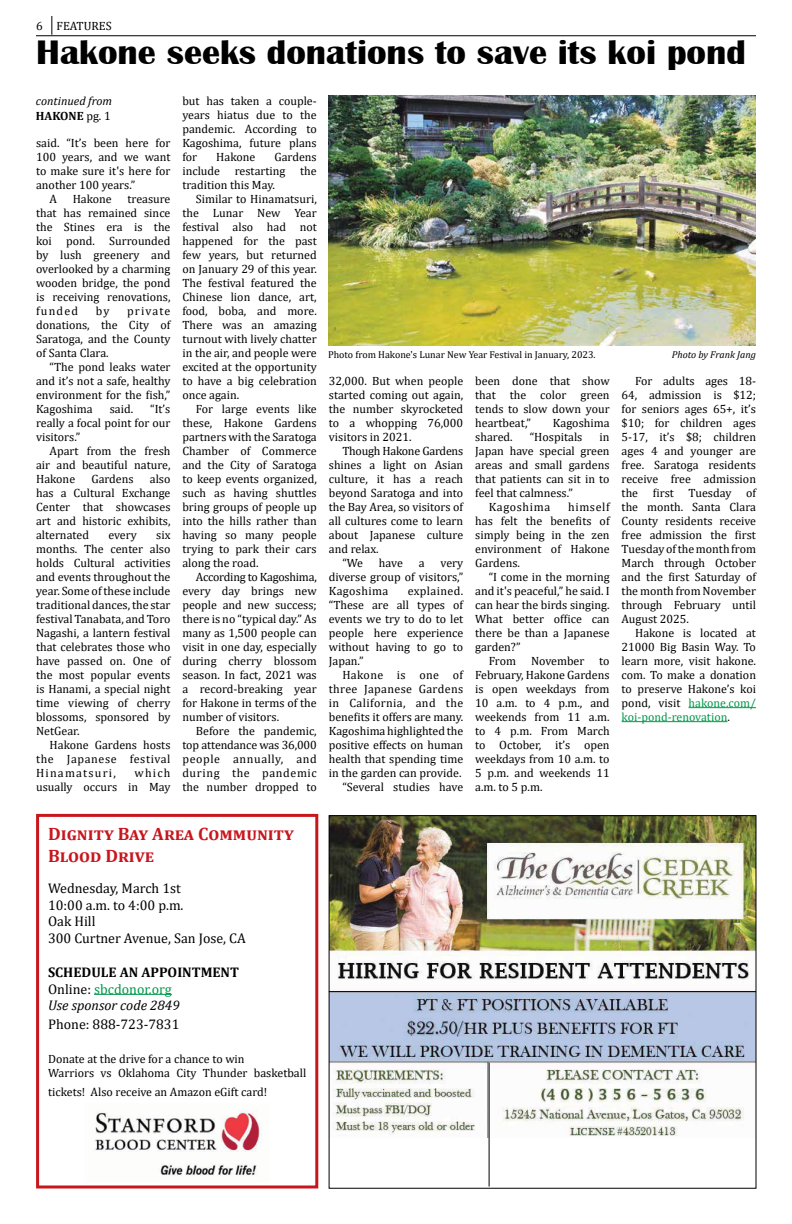
<style>
.page{position:relative;width:792px;height:1224px;background:#fff}
.page>*{position:absolute;margin:0;border:0;box-sizing:border-box;transform-origin:0 0}
.t1{font:700 35px "Britannic";color:#000}
.t2{font:700 18px/21.6px "Cambria";color:#c8161d}
.t3{font:14px/16.8px "Cambria";color:#000}
.t4{font:700 14px/16.8px "Cambria";color:#000}
.t5{font:12px/14px "Cambria";color:#000;text-align:justify}
.t6{font:italic 12px/14.4px "Cambria";color:#000}
.t7{font:12px "Cambria";letter-spacing:-.02em;color:#000}
.t8{font:12px "Cambria";letter-spacing:.05em;color:#000}
.t9{font:10px "Cambria";color:#000}
.t10{font:italic 10px "Cambria";color:#000}
.s1{font-weight:700;font-style:normal}
.s2{font-style:normal}
.s3{color:#00984a}
.s4{font-weight:400}
.s5{font-weight:400;color:#00984a}
.s6{font-weight:400;font-style:italic}
</style>
<div class="page">
<hr style="left:36px;top:36px;width:720px;height:1px;background:#000">
<svg style="left:52px;top:16px;width:1px;height:19px"></svg>
<img style="left:328px;top:96px;width:428px;height:250px">
<hr style="left:689px;top:707px;width:67px;height:1px;background:#00984a">
<hr style="left:622px;top:721px;width:105px;height:1px;background:#00984a">
<img style="left:331px;top:817px;width:423px;height:321px">
<hr style="left:329px;top:991px;width:427px;height:1px;background:#000">
<hr style="left:489px;top:1063px;width:1px;height:124px;background:#000">
<hr style="left:94px;top:994px;width:78px;height:1px;background:#00984a">
<div style="left:36px;top:814px;width:282px;height:374px;border:3px solid #c8161d"></div>
<img style="left:95px;top:1110px;width:165px;height:66px">
<p class="t5" style="left:36px;top:19px;width:77px">6 FEATURES</p>
<h1 class="t1" style="left:36px;top:33px;width:711px">Hakone seeks donations to save its koi pond</h1>
<p class="t6" style="left:36px;top:93px;width:78px">continued from<br><span class="s1">HAKONE</span> <span class="s2">pg. 1</span></p>
<p class="t5" style="left:182px;top:94px;width:136px">but has taken a couple&shy;years hiatus due to the pandemic. According to Kagoshima, future plans for</p>
<p class="t5" style="left:36px;top:136px;width:136px">said. “It’s been here for</p>
<p class="t5" style="left:36px;top:150px;width:136px">100 years, and we want</p>
<p class="t5" style="left:36px;top:164px;width:136px">to make sure it's here for</p>
<p class="t5" style="left:36px;top:178px;width:101px">another 100 years.”</p>
<p class="t5" style="left:50px;top:192px;width:9px">A</p>
<p class="t5" style="left:73px;top:192px;width:41px">Hakone</p>
<p class="t5" style="left:182px;top:150px;width:136px;text-indent:92px">Gardens include restarting the tradition this May.</p>
<p class="t5" style="left:182px;top:192px;width:136px;text-indent:14px">Similar to Hinamatsuri, the Lunar New Year festival also had not happened for the past few years, but returned on January 29 of this year.<br>The festival featured the Chinese lion dance, art, food, boba, and more.<br>There was an amazing turnout with lively chatter in the air, and people were excited at the opportunity to have a big celebration once again.</p>
<p class="t5" style="left:182px;top:402px;width:136px;text-indent:14px">For large events like these, Hakone Gardens partners with the Saratoga Chamber of Commerce and the City of Saratoga to keep events organized, such as having shuttles bring groups of people up into the hills rather than having so many people trying to park their cars along the road.</p>
<p class="t5" style="left:182px;top:570px;width:136px;text-indent:14px">According to Kagoshima, every day brings new people and new success; there is no “typical day.” As many as 1,500 people can visit in one day, especially during cherry blossom season. In fact, 2021 was a record-breaking year for Hakone in terms of the number of visitors.</p>
<p class="t5" style="left:182px;top:724px;width:136px;text-indent:14px">Before the pandemic, top attendance was 36,000 people annually, and during the pandemic the number dropped to</p>
<p class="t5" style="left:216px;top:150px;width:41px">Hakone</p>
<p class="t5" style="left:36px;top:192px;width:136px;text-indent:91px">treasure that has remained since the Stines era is the koi pond. Surrounded by lush greenery and overlooked by a charming wooden bridge, the pond is receiving renovations, funded</p>
<p class="t5" style="left:96px;top:304px;width:15px">by</p>
<p class="t5" style="left:36px;top:304px;width:136px;text-indent:91px">private donations, the City of Saratoga, and the County of Santa Clara.</p>
<p class="t5" style="left:36px;top:360px;width:136px;text-indent:14px">“The pond leaks water and it’s not a safe, healthy environment for the fish,” Kagoshima</p>
<p class="t5" style="left:36px;top:402px;width:136px;text-indent:114px">“It’s really a focal point for our visitors.”</p>
<p class="t5" style="left:36px;top:444px;width:136px;text-indent:14px">Apart from the fresh air and beautiful nature, Hakone</p>
<p class="t5" style="left:110px;top:402px;width:25px">said.</p>
<p class="t5" style="left:36px;top:472px;width:136px;text-indent:114px">also has a Cultural Exchange Center that showcases art and historic exhibits, alternated</p>
<p class="t5" style="left:91px;top:472px;width:44px">Gardens</p>
<p class="t5" style="left:36px;top:528px;width:136px;text-indent:120px">six months. The center also holds Cultural activities and events throughout the year. Some of these include traditional dances, the star festival Tanabata, and Toro Nagashi, a lantern festival that celebrates those who have passed on. One of the most popular events is Hanami, a special night time viewing of cherry blossoms, sponsored by NetGear.</p>
<p class="t5" style="left:36px;top:738px;width:136px;text-indent:14px">Hakone Gardens hosts the Japanese festival Hinamatsuri,</p>
<p class="t5" style="left:108px;top:528px;width:30px">every</p>
<p class="t5" style="left:36px;top:766px;width:136px;text-align:right">which<br>usually occurs in May</p>
<p class="t9" style="left:328px;top:348px;width:269px">Photo from Hakone's Lunar New Year Festival in January, 2023.</p>
<p class="t10" style="left:672px;top:347px;width:86px">Photo by Frank Jang</p>
<p class="t5" style="left:329px;top:374px;width:136px">32,000. But when people started coming out again, the number skyrocketed to a whopping 76,000 visitors in 2021.</p>
<p class="t7" style="left:342px;top:444px;width:122px">Though Hakone Gardens</p>
<p class="t5" style="left:329px;top:458px;width:136px">shines a light on Asian</p>
<p class="t5" style="left:329px;top:472px;width:136px">culture, it has a reach</p>
<p class="t5" style="left:329px;top:486px;width:136px">beyond Saratoga and into</p>
<p class="t5" style="left:329px;top:500px;width:136px">the Bay Area, so visitors of</p>
<p class="t5" style="left:329px;top:514px;width:136px">all cultures come to learn</p>
<p class="t5" style="left:329px;top:528px;width:136px">about Japanese culture</p>
<p class="t5" style="left:329px;top:542px;width:51px">and relax.</p>
<p class="t5" style="left:342px;top:556px;width:22px">“We</p>
<p class="t5" style="left:379px;top:556px;width:25px">have</p>
<p class="t5" style="left:419px;top:556px;width:7px">a</p>
<p class="t5" style="left:329px;top:556px;width:136px;text-indent:112px">very diverse group of visitors,” Kagoshima</p>
<p class="t5" style="left:329px;top:584px;width:136px;text-indent:79px">explained. “These are all types of events we try to do to let people here experience without having to go to Japan.”</p>
<p class="t5" style="left:329px;top:668px;width:136px;text-align:right">Hakone is one of three Japanese Gardens in California, and the benefits it offers are many.<br>Kagoshima highlighted the positive effects on human health that spending time in the garden can provide. “Several studies have</p>
<p class="t5" style="left:475px;top:374px;width:136px">been done that show that the color green tends to slow down your heartbeat,”</p>
<p class="t5" style="left:553px;top:416px;width:58px">Kagoshima</p>
<p class="t5" style="left:475px;top:430px;width:39px">shared.</p>
<p class="t5" style="left:530px;top:430px;width:54px">“Hospitals</p>
<p class="t5" style="left:600px;top:430px;width:12px">in</p>
<p class="t5" style="left:475px;top:444px;width:136px">Japan have special green</p>
<p class="t5" style="left:475px;top:458px;width:136px">areas and small gardens</p>
<p class="t5" style="left:475px;top:472px;width:136px">that patients can sit in to</p>
<p class="t5" style="left:475px;top:486px;width:99px">feel that calmness.”</p>
<p class="t8" style="left:489px;top:500px;width:63px">Kagoshima</p>
<p class="t5" style="left:475px;top:500px;width:136px;text-indent:93px">himself has felt the benefits of simply being in the zen environment of Hakone Gardens.</p>
<p class="t5" style="left:475px;top:570px;width:136px;text-indent:14px">“I come in the morning and it's peaceful,” he said. I can hear the birds singing.<br>What better office can there be than a Japanese garden?”</p>
<p class="t5" style="left:475px;top:654px;width:136px;text-indent:14px">From November to February, Hakone Gardens is open weekdays from 10 a.m. to 4 p.m., and weekends from 11 a.m. to 4 p.m. From March to October, it’s open weekdays from 10 a.m. to 5 p.m. and weekends 11 a.m. to 5 p.m.</p>
<p class="t5" style="left:622px;top:374px;width:136px;text-indent:14px">For adults ages 18- 64, admission is $12; for seniors ages 65+, it’s $10; for children ages 5-17, it’s $8; children ages 4 and younger are free. Saratoga residents receive free admission the first Tuesday of the month. Santa Clara County residents receive free admission the first Tuesday of the month from March through October and the first Saturday of the month from November through February until August 2025.</p>
<p class="t5" style="left:622px;top:626px;width:136px;text-indent:14px">Hakone is located at 21000 Big Basin Way. To learn more, visit hakone. com. To make a donation to preserve Hakone’s koi pond, visit <span class="s3">hakone.com/ koi-pond-renovation</span>.</p>
<h2 class="t2" style="left:48px;top:822px;width:247px">Dignity Bay Area Community<br>Blood Drive</h2>
<p class="t3" style="left:48px;top:879px;width:199px">Wednesday, March 1st<br>10:00 a.m. to 4:00 p.m.<br>Oak Hill<br>300 Curtner Avenue, San Jose, CA</p>
<p class="t4" style="left:48px;top:963px;width:193px">SCHEDULE AN APPOINTMENT<br><span class="s4">Online:</span> <span class="s5">sbcdonor.org<br></span><span class="s6">Use sponsor code 2849</span></p>
<p class="t3" style="left:48px;top:1016px;width:133px">Phone: 888-723-7831</p>
<p class="t5" style="left:48px;top:1052px;width:260px">Donate at the drive for a chance to win<br>Warriors vs Oklahoma City Thunder basketball</p>
<p class="t5" style="left:48px;top:1085px;width:221px">tickets! Also receive an Amazon eGift card!</p>
</div>
